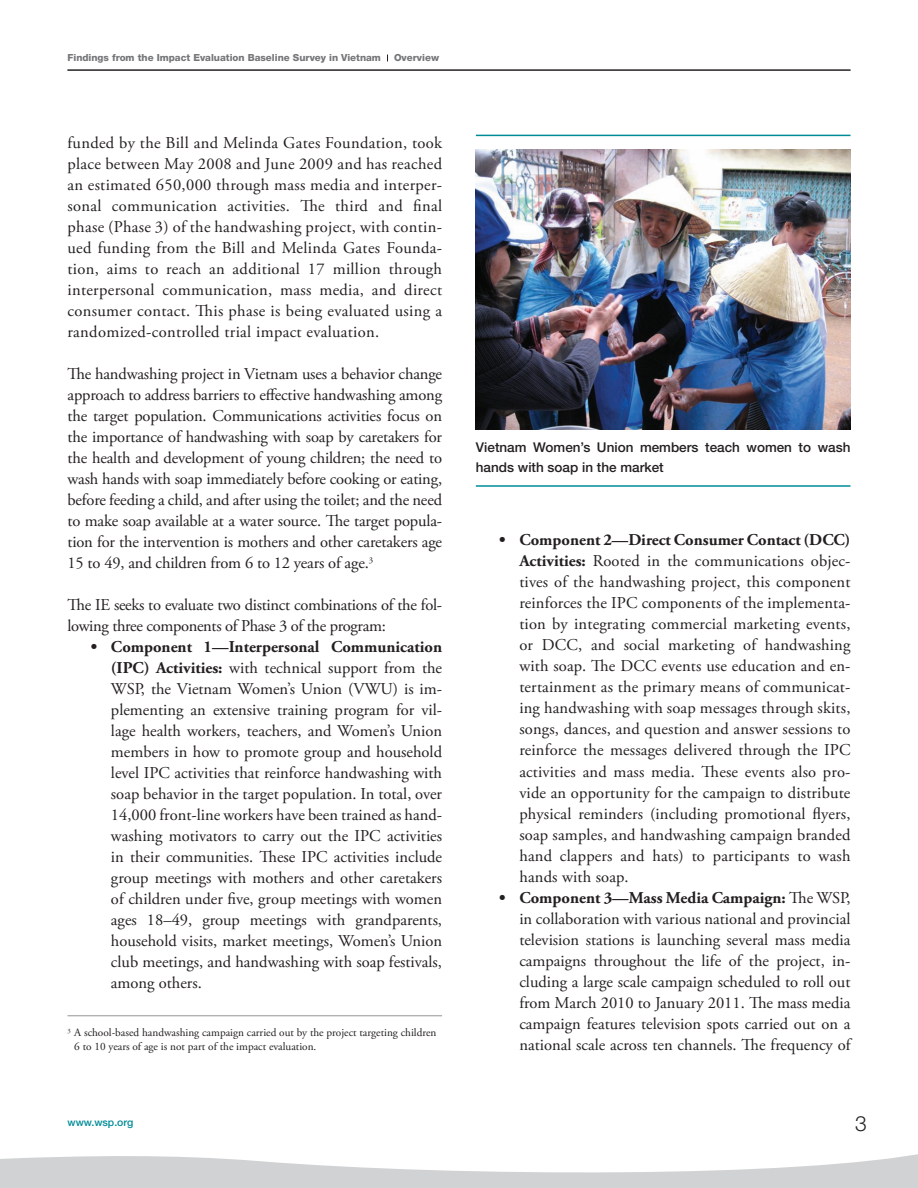
<style>
.page{position:relative;width:918px;height:1188px;background:#fff}
.page>*{position:absolute;margin:0;border:0;box-sizing:border-box;transform-origin:0 0}
.t1{font:300 21px "Helvetica Neue";color:#231f20}
.t2{font:16.5px/21px "Adobe Garamond Pro";color:#231f20;text-align:justify}
.t3{font:16.5px/21px "Adobe Garamond Pro";letter-spacing:-.02em;color:#231f20}
.t4{font:500 13.5px/19.5px "Helvetica Neue";color:#231f20}
.t5{font:11.25px/13.5px "Adobe Garamond Pro";color:#231f20}
.t6{font:500 10.5px "Helvetica Neue";color:#008b97}
.t7{font:800 9.75px "Helvetica Neue";color:#757679}
.s1{font-weight:700}
</style>
<div class="page">
<svg style="left:0;top:1154px;width:918px;height:34px"></svg>
<hr style="left:68px;top:70px;width:782px;height:1px;background:#231f20">
<img style="left:476px;top:150px;width:374px;height:280px">
<hr style="left:476px;top:135px;width:374px;height:1px;background:#008b97">
<hr style="left:476px;top:485px;width:374px;height:2px;background:#008b97">
<hr style="left:68px;top:1015px;width:374px;height:1px;background:#939598">
<p class="t7" style="left:68px;top:55px;width:315px">Findings from the Impact Evaluation Baseline Survey in Vietnam</p>
<p class="t7" style="left:394px;top:55px;width:47px">Overview</p>
<p class="t2" style="left:68px;top:134px;width:376px">funded by the Bill and Melinda Gates Foundation, took place between May 2008 and June 2009 and has reached an estimated 650,000 through mass media and interper&shy;sonal communication activities. The third and final phase (Phase 3) of the handwashing project, with contin&shy;ued funding from the Bill and Melinda Gates Founda&shy;tion, aims to reach an additional 17 million through interpersonal communication, mass media, and direct consumer contact. This phase is being evaluated using a randomized-controlled trial impact evaluation.</p>
<p class="t2" style="left:68px;top:365px;width:376px">The handwashing project in Vietnam uses a behavior change approach to address barriers to effective handwashing among the target population. Communications activities focus on the importance of handwashing with soap by caretakers for the health and development of young children; the need to wash hands with soap immediately before cooking or eating, before feeding a child, and after using the toilet; and the need to make soap available at a water source. The target popula&shy;tion for the intervention is mothers and other caretakers age 15 to 49, and children from 6 to 12 years of age.<sup>3</sup></p>
<p class="t3" style="left:67px;top:595px;width:376px">The IE seeks to evaluate two distinct combinations of the fol&shy;lowing three components of Phase 3 of the program:</p>
<p class="t2" style="left:111px;top:637px;width:333px;text-indent:-20px"><span class="s1">• Component 1—Interpersonal Communication (IPC) Activities:</span> with technical support from the WSP, the Vietnam Women’s Union (VWU) is im&shy;plementing an extensive training program for vil&shy;lage health workers, teachers, and Women’s Union members in how to promote group and household level IPC activities that reinforce handwashing with soap behavior in the target population. In total, over 14,000 front-line workers have been trained as hand&shy;washing motivators to carry out the IPC activities in their communities. These IPC activities include group meetings with mothers and other caretakers of children under five, group meetings with women ages 18–49, group meetings with grandparents, household visits, market meetings, Women’s Union club meetings, and handwashing with soap festivals, among others.</p>
<p class="t5" style="left:74px;top:1027px;width:364px;text-indent:-7px"><sup>3</sup> A school-based handwashing campaign carried out by the project targeting children<br>6 to 10 years of age is not part of the impact evaluation.</p>
<p class="t4" style="left:476px;top:439px;width:376px">Vietnam Women’s Union members teach women to wash hands with soap in the market</p>
<p class="t2" style="left:519px;top:531px;width:333px;text-indent:-20px"><span class="s1">• Component 2—Direct Consumer Contact (DCC)<br>Activities:</span> Rooted in the communications objec&shy;tives of the handwashing project, this component reinforces the IPC components of the implementa&shy;tion by integrating commercial marketing events, or DCC, and social marketing of handwashing with soap. The DCC events use education and en&shy;tertainment as the primary means of communicat&shy;ing handwashing with soap messages through skits, songs, dances, and question and answer sessions to reinforce the messages delivered through the IPC activities and mass media. These events also pro&shy;vide an opportunity for the campaign to distribute physical reminders (including promotional flyers, soap samples, and handwashing campaign branded hand clappers and hats) to participants to wash hands with soap.</p>
<p class="t2" style="left:519px;top:888px;width:333px;text-indent:-20px"><span class="s1">• Component 3—Mass Media Campaign:</span> The WSP, in collaboration with various national and provincial television stations is launching several mass media campaigns throughout the life of the project, in&shy;cluding a large scale campaign scheduled to roll out from March 2010 to January 2011. The mass media campaign features television spots carried out on a national scale across ten channels. The frequency of</p>
<p class="t6" style="left:68px;top:1118px;width:67px">www.wsp.org</p>
<p class="t1" style="left:855px;top:1116px;width:13px">3</p>
</div>
